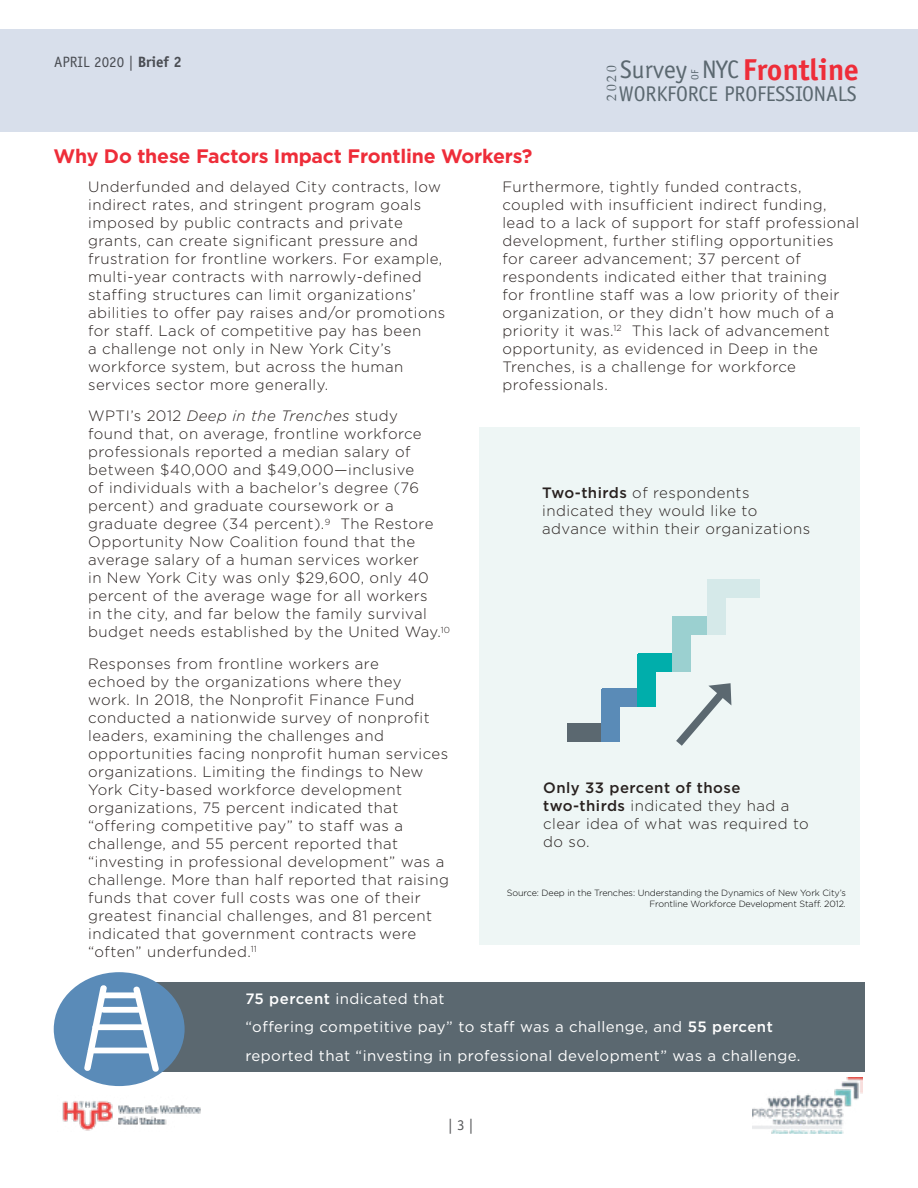
<style>
.page{position:relative;width:918px;height:1188px;background:#fff}
.page>*{position:absolute;margin:0;border:0;box-sizing:border-box;transform-origin:0 0}
.t1{font:700 30.3px "Officina Sans";color:#ee2d39}
.t2{font:25.5px "Officina Sans";color:#5b6870}
.t3{font:21.3px "Officina Sans";letter-spacing:-.01em;color:#5b6870}
.t4{font:700 19.5px "Gotham";letter-spacing:-.01em;color:#ee2d39}
.t5{font:300 15px/18px "Gotham";letter-spacing:.03em;color:#28211f}
.t6{font:15px/28.5px "Gotham";letter-spacing:.03em;color:#fff}
.t7{font:15px "Officina Sans";color:#58595b}
.t8{font:13.5px "Palatino Linotype";color:#5b6870}
.t9{font:10.35px "Officina Sans";color:#5b6870}
.t10{font:300 9px/10.8px "Gotham";letter-spacing:-.01em;color:#000;text-align:right}
.s1{font-weight:700}
.s2{font-style:italic}
.s3{font-weight:500}
</style>
<div class="page">
<img style="left:62px;top:1101px;width:139px;height:30px">
<img style="left:753px;top:1077px;width:110px;height:57px">
<div style="left:0;top:30px;width:918px;height:102px;background:#d8dfeb"></div>
<div style="left:135px;top:983px;width:730px;height:89px;background:#5b6870"></div>
<div style="left:54px;top:972px;width:131px;height:114px;background:#5a8bb8;border-radius:50%"></div>
<svg style="left:80px;top:981px;width:31px;height:90px"></svg>
<svg style="left:129px;top:983px;width:34px;height:93px"></svg>
<div style="left:104px;top:992px;width:34px;height:6px;background:#fff"></div>
<div style="left:104px;top:1007px;width:34px;height:6px;background:#fff"></div>
<div style="left:96px;top:1024px;width:48px;height:6px;background:#fff"></div>
<div style="left:91px;top:1047px;width:60px;height:7px;background:#fff"></div>
<div style="left:479px;top:428px;width:381px;height:517px;background:#eef6f5"></div>
<div style="left:567px;top:723px;width:53px;height:19px;background:#5b6870"></div>
<div style="left:602px;top:688px;width:53px;height:19px;background:#5a8bb7"></div>
<div style="left:638px;top:653px;width:53px;height:19px;background:#00aeab"></div>
<div style="left:601px;top:689px;width:19px;height:53px;background:#5a8bb7"></div>
<div style="left:637px;top:654px;width:18px;height:53px;background:#00aeab"></div>
<div style="left:673px;top:616px;width:53px;height:19px;background:#9bd0d0"></div>
<div style="left:672px;top:616px;width:19px;height:56px;background:#9bd0d0"></div>
<div style="left:707px;top:580px;width:53px;height:18px;background:#d5e9e9"></div>
<div style="left:707px;top:580px;width:18px;height:55px;background:#d5e9e9"></div>
<svg style="left:676px;top:683px;width:56px;height:63px"></svg>
<p class="t7" style="left:54px;top:53px;width:129px">APRIL 2020 | <span class="s1">Brief 2</span></p>
<h3 class="t4" style="left:54px;top:143px;width:480px">Why Do these Factors Impact Frontline Workers?</h3>
<p class="t8" style="left:602px;top:101px;width:37px;rotate:-90deg">2020</p>
<h1 class="t1" style="left:743px;top:51px;width:118px">Frontline</h1>
<h2 class="t2" style="left:620px;top:55px;width:120px">Survey NYC</h2>
<p class="t9" style="left:689px;top:80px;width:12px;rotate:-90deg">OF</p>
<h3 class="t3" style="left:619px;top:81px;width:239px">WORKFORCE PROFESSIONALS</h3>
<p class="t5" style="left:88px;top:177px;width:359px">Underfunded and delayed City contracts, low indirect rates, and stringent program goals imposed by public contracts and private grants, can create significant pressure and frustration for frontline workers. For example, multi-year contracts with narrowly-defined staffing structures can limit organizations’ abilities to offer pay raises and/or promotions for staff. Lack of competitive pay has been<br>a challenge not only in New York City’s workforce system, but across the human services sector more generally.</p>
<p class="t5" style="left:88px;top:407px;width:363px">WPTI’s 2012 <span class="s2">Deep in the Trenches</span> study<br>found that, on average, frontline workforce professionals reported a median salary of between $40,000 and $49,000—inclusive<br>of individuals with a bachelor’s degree (76 percent) and graduate coursework or a graduate degree (34 percent).<sup>9</sup> The Restore Opportunity Now Coalition found that the average salary of a human services worker<br>in New York City was only $29,600, only 40 percent of the average wage for all workers<br>in the city, and far below the family survival budget needs established by the United Way.<sup>10</sup></p>
<p class="t5" style="left:88px;top:654px;width:362px">Responses from frontline workers are<br>echoed by the organizations where they<br>work. In 2018, the Nonprofit Finance Fund conducted a nationwide survey of nonprofit leaders, examining the challenges and opportunities facing nonprofit human services organizations. Limiting the findings to New York City-based workforce development organizations, 75 percent indicated that “offering competitive pay” to staff was a challenge, and 55 percent reported that “investing in professional development” was a challenge. More than half reported that raising funds that cover full costs was one of their greatest financial challenges, and 81 percent indicated that government contracts were “often” underfunded.<sup>11</sup></p>
<p class="t5" style="left:502px;top:177px;width:358px">Furthermore, tightly funded contracts, coupled with insufficient indirect funding, lead to a lack of support for staff professional development, further stifling opportunities<br>for career advancement; 37 percent of respondents indicated either that training<br>for frontline staff was a low priority of their organization, or they didn’t how much of a priority it was.<sup>12</sup> This lack of advancement opportunity, as evidenced in Deep in the Trenches, is a challenge for workforce professionals.</p>
<p class="t5" style="left:542px;top:483px;width:270px"><span class="s3">Two-thirds</span> of respondents indicated they would like to advance within their organizations</p>
<p class="t5" style="left:543px;top:778px;width:267px"><span class="s3">Only 33 percent of those two-thirds</span> indicated they had a clear idea of what was required to do so.</p>
<p class="t10" style="left:507px;top:888px;width:341px">Source: Deep in the Trenches: Understanding the Dynamics of New York City’s<br>Frontline Workforce Development Staff. 2012.</p>
<p class="t6" style="left:245px;top:984px;width:557px"><span class="s3">75 percent</span> indicated that<br>“offering competitive pay” to staff was a challenge, and <span class="s3">55 percent </span>reported that “investing in professional development” was a challenge.</p>
<p class="t7" style="left:448px;top:1116px;width:27px">| 3 |</p>
</div>
